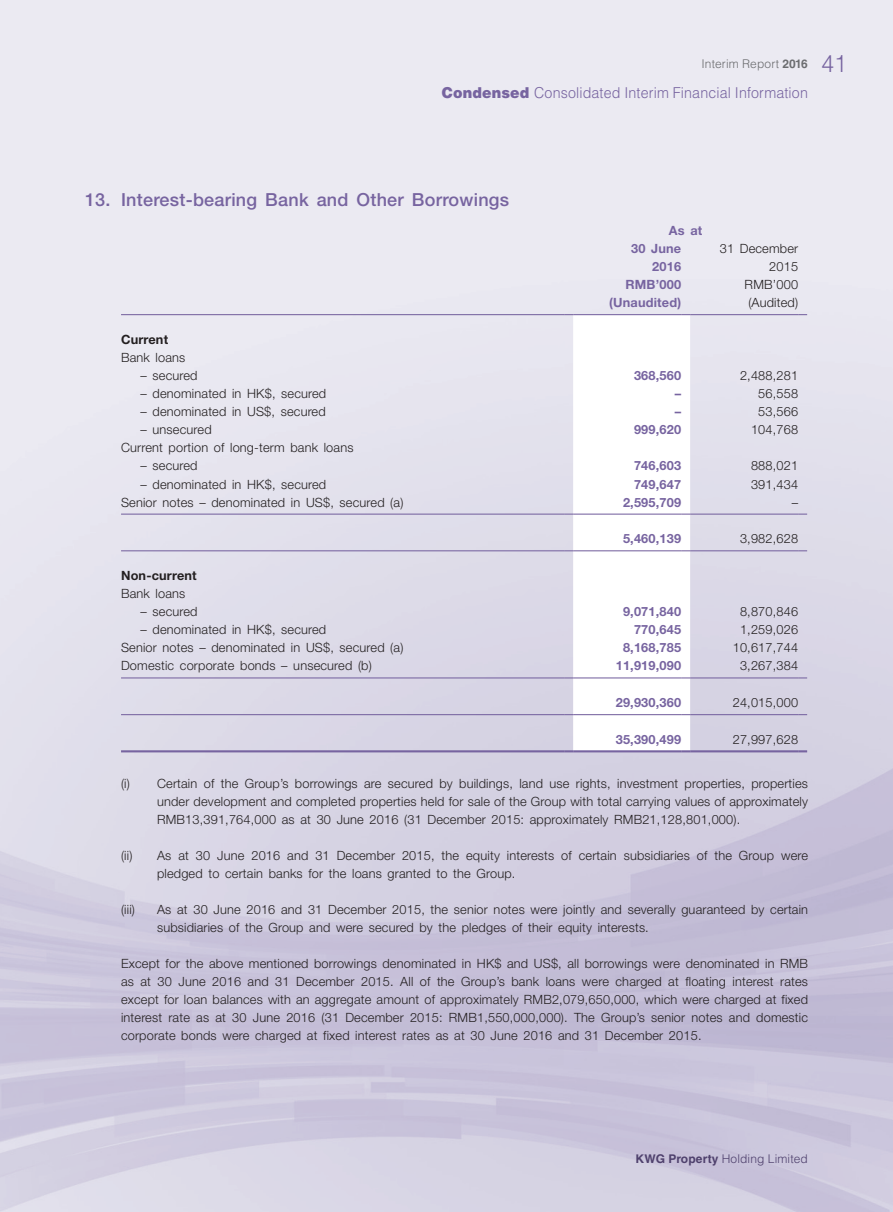
<style>
.page{position:relative;width:893px;height:1212px;background:#fff}
.page>*{position:absolute;margin:0;border:0;box-sizing:border-box;transform-origin:0 0}
._03_H1{font:500 18px "Helvetica Neue LT Std";letter-spacing:.015em;color:#7764a0}
.t1{font:300 15px "Helvetica LT Std";letter-spacing:.01em;color:#7764a0;scale:.95 1}
._08____IN2{font:300 12.75px/18px "Helvetica Neue LT Std";letter-spacing:.015em;color:#231f20}
._12___P2{font:300 12.75px/18px "Helvetica Neue LT Std";letter-spacing:.015em;color:#231f20;text-align:justify}
._01_Body_Text{font:300 12.75px/18px "Helvetica Neue LT Std";letter-spacing:.015em;color:#231f20;text-align:right}
._01_Body_Text-2{font:700 12.75px/18px "Helvetica Neue LT Std";letter-spacing:.015em;color:#7764a0;text-align:right}
._01_Body_Text-3{font:700 12.75px "Helvetica Neue LT Std";letter-spacing:.015em;color:#231f20}
.t2{font:300 12px "Helvetica LT Std";letter-spacing:.01em;color:#4f416d}
.t3{font:300 12px "Helvetica LT Std";letter-spacing:.01em;color:#6c6d70}
.s1{font-weight:700}
.s2{font-size:24px;color:#7764a0}
.s3{font-weight:900}
</style>
<div class="page">
<svg style="left:573px;top:315px;width:117px;height:435px"></svg>
<hr style="left:121px;top:314px;width:443px;height:1px;background:#7764a0">
<hr style="left:573px;top:314px;width:108px;height:1px;background:#7764a0">
<hr style="left:690px;top:314px;width:108px;height:1px;background:#7764a0">
<hr style="left:121px;top:550px;width:443px;height:1px;background:#7764a0">
<hr style="left:573px;top:550px;width:108px;height:1px;background:#7764a0">
<hr style="left:690px;top:550px;width:108px;height:1px;background:#7764a0">
<hr style="left:121px;top:677px;width:443px;height:1px;background:#7764a0">
<hr style="left:573px;top:677px;width:108px;height:1px;background:#7764a0">
<hr style="left:690px;top:677px;width:108px;height:1px;background:#7764a0">
<hr style="left:121px;top:714px;width:443px;height:1px;background:#7764a0">
<hr style="left:573px;top:714px;width:108px;height:1px;background:#7764a0">
<hr style="left:690px;top:714px;width:108px;height:1px;background:#7764a0">
<hr style="left:121px;top:750px;width:443px;height:2px;background:#7764a0">
<svg style="left:564px;top:750px;width:9px;height:2px"></svg>
<hr style="left:573px;top:750px;width:108px;height:2px;background:#7764a0">
<svg style="left:681px;top:750px;width:9px;height:2px"></svg>
<hr style="left:690px;top:750px;width:108px;height:2px;background:#7764a0">
<svg style="left:798px;top:750px;width:9px;height:2px"></svg>
<hr style="left:121px;top:514px;width:443px;height:1px;background:#7764a0">
<hr style="left:573px;top:514px;width:108px;height:1px;background:#7764a0">
<hr style="left:690px;top:514px;width:108px;height:1px;background:#7764a0">
<p class="t3" style="left:701px;top:56px;width:147px">Interim Report <span class="s1">2016</span> <span class="s2">41</span></p>
<p class="t1" style="left:442px;top:83px;width:387px"><span class="s3">Condensed</span> Consolidated Interim Financial Information</p>
<p class="_03_H1" style="left:85px;top:189px;width:426px">13. Interest-bearing Bank and Other Borrowings</p>
<p class="_01_Body_Text-2" style="left:669px;top:221px;width:35px">As at</p>
<p class="_01_Body_Text-2" style="left:631px;top:239px;width:52px">30 June<br>2016</p>
<p class="_01_Body_Text" style="left:720px;top:239px;width:80px">31 December<br>2015</p>
<p class="_01_Body_Text-2" style="left:625px;top:275px;width:57px">RMB’000</p>
<p class="_01_Body_Text" style="left:745px;top:275px;width:55px">RMB’000</p>
<p class="_01_Body_Text-2" style="left:609px;top:293px;width:73px">(Unaudited)</p>
<p class="_01_Body_Text" style="left:748px;top:293px;width:51px">(Audited)</p>
<p class="_01_Body_Text-3" style="left:121px;top:331px;width:49px">Current</p>
<p class="_01_Body_Text" style="left:121px;top:348px;width:66px">Bank loans</p>
<p class="_01_Body_Text" style="left:141px;top:366px;width:59px">– secured</p>
<p class="_01_Body_Text-2" style="left:634px;top:366px;width:49px">368,560</p>
<p class="_01_Body_Text" style="left:740px;top:366px;width:60px">2,488,281</p>
<p class="_01_Body_Text" style="left:141px;top:384px;width:187px">– denominated in HK$, secured</p>
<p class="_01_Body_Text-2" style="left:675px;top:384px;width:8px">–</p>
<p class="_01_Body_Text" style="left:758px;top:384px;width:41px">56,558</p>
<p class="_01_Body_Text" style="left:141px;top:402px;width:187px">– denominated in US$, secured</p>
<p class="_01_Body_Text-2" style="left:675px;top:402px;width:8px">–</p>
<p class="_01_Body_Text" style="left:758px;top:402px;width:41px">53,566</p>
<p class="_01_Body_Text" style="left:141px;top:420px;width:73px">– unsecured</p>
<p class="_01_Body_Text-2" style="left:634px;top:420px;width:49px">999,620</p>
<p class="_01_Body_Text" style="left:751px;top:420px;width:49px">104,768</p>
<p class="_01_Body_Text" style="left:121px;top:439px;width:234px">Current portion of long-term bank loans</p>
<p class="_01_Body_Text" style="left:141px;top:457px;width:59px">– secured</p>
<p class="_01_Body_Text-2" style="left:634px;top:457px;width:49px">746,603</p>
<p class="_01_Body_Text" style="left:751px;top:457px;width:49px">888,021</p>
<p class="_01_Body_Text" style="left:141px;top:475px;width:187px">– denominated in HK$, secured</p>
<p class="_01_Body_Text-2" style="left:634px;top:475px;width:49px">749,647</p>
<p class="_01_Body_Text" style="left:751px;top:475px;width:49px">391,434</p>
<p class="_01_Body_Text" style="left:121px;top:493px;width:284px">Senior notes – denominated in US$, secured (a)</p>
<p class="_01_Body_Text-2" style="left:623px;top:493px;width:60px">2,595,709</p>
<p class="_01_Body_Text" style="left:792px;top:493px;width:8px">–</p>
<p class="_01_Body_Text-2" style="left:623px;top:529px;width:60px">5,460,139</p>
<p class="_01_Body_Text" style="left:740px;top:529px;width:60px">3,982,628</p>
<p class="_01_Body_Text-3" style="left:121px;top:568px;width:77px">Non-current</p>
<p class="_01_Body_Text" style="left:121px;top:584px;width:66px">Bank loans</p>
<p class="_01_Body_Text" style="left:141px;top:602px;width:59px">– secured</p>
<p class="_01_Body_Text-2" style="left:623px;top:602px;width:60px">9,071,840</p>
<p class="_01_Body_Text" style="left:740px;top:602px;width:60px">8,870,846</p>
<p class="_01_Body_Text" style="left:141px;top:620px;width:187px">– denominated in HK$, secured</p>
<p class="_01_Body_Text-2" style="left:634px;top:620px;width:49px">770,645</p>
<p class="_01_Body_Text" style="left:740px;top:620px;width:60px">1,259,026</p>
<p class="_01_Body_Text" style="left:121px;top:638px;width:284px">Senior notes – denominated in US$, secured (a)</p>
<p class="_01_Body_Text-2" style="left:623px;top:638px;width:60px">8,168,785</p>
<p class="_01_Body_Text" style="left:733px;top:638px;width:67px">10,617,744</p>
<p class="_01_Body_Text" style="left:121px;top:657px;width:252px">Domestic corporate bonds – unsecured (b)</p>
<p class="_01_Body_Text-2" style="left:616px;top:657px;width:67px">11,919,090</p>
<p class="_01_Body_Text" style="left:740px;top:657px;width:60px">3,267,384</p>
<p class="_01_Body_Text-2" style="left:616px;top:693px;width:67px">29,930,360</p>
<p class="_01_Body_Text" style="left:733px;top:693px;width:67px">24,015,000</p>
<p class="_01_Body_Text-2" style="left:616px;top:730px;width:67px">35,390,499</p>
<p class="_01_Body_Text" style="left:733px;top:730px;width:67px">27,997,628</p>
<p class="_08____IN2" style="left:157px;top:775px;width:652px;text-align:justify;text-indent:-36px">(i) Certain of the Group’s borrowings are secured by buildings, land use rights, investment properties, properties under development and completed properties held for sale of the Group with total carrying values of approximately RMB13,391,764,000 as at 30 June 2016 (31 December 2015: approximately RMB21,128,801,000).</p>
<p class="_08____IN2" style="left:157px;top:847px;width:653px;text-indent:-36px">(ii) As at 30 June 2016 and 31 December 2015, the equity interests of certain subsidiaries of the Group were pledged to certain banks for the loans granted to the Group.</p>
<p class="_08____IN2" style="left:121px;top:901px;width:15px">(iii)</p>
<p class="_08____IN2" style="left:157px;top:901px;width:653px">As at 30 June 2016 and 31 December 2015, the senior notes were jointly and severally guaranteed by certain subsidiaries of the Group and were secured by the pledges of their equity interests.</p>
<p class="_12___P2" style="left:121px;top:955px;width:688px">Except for the above mentioned borrowings denominated in HK$ and US$, all borrowings were denominated in RMB as at 30 June 2016 and 31 December 2015. All of the Group’s bank loans were charged at floating interest rates except for loan balances with an aggregate amount of approximately RMB2,079,650,000, which were charged at fixed interest rate as at 30 June 2016 (31 December 2015: RMB1,550,000,000). The Group’s senior notes and domestic corporate bonds were charged at fixed interest rates as at 30 June 2016 and 31 December 2015.</p>
<p class="t2" style="left:636px;top:1151px;width:174px"><span class="s1">KWG Property</span> Holding Limited</p>
</div>
